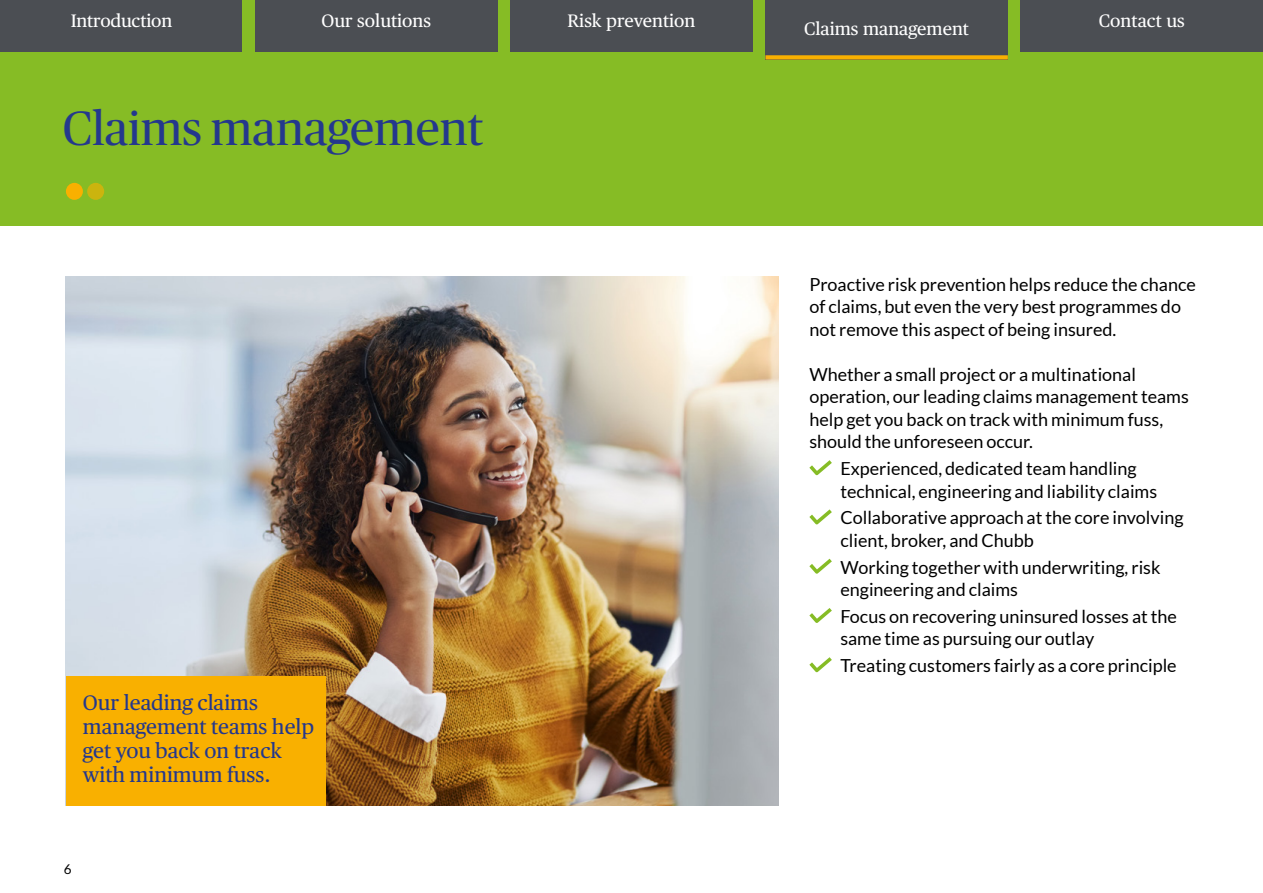
<style>
.page{position:relative;width:1263px;height:893px;background:#fff}
.page>*{position:absolute;margin:0;border:0;box-sizing:border-box;transform-origin:0 0}
.t1{font:48px "Chubb Publico";color:#24388d}
.t2{font:21px/24px "Chubb Publico Text";color:#24388d}
.t3{font:18px/22.5px "Lato";color:#000}
.t4{font:18px "Chubb Publico Text";color:#fff}
.t5{font:13.5px "Lato";color:#000}
</style>
<div class="page">
<div style="left:0;top:0;width:1263px;height:225px;background:#86bc25"></div>
<div style="left:66px;top:183px;width:17px;height:17px;background:#f9b000;border-radius:50%"></div>
<div style="left:87px;top:183px;width:17px;height:17px;background:#cbb40e;border-radius:50%"></div>
<div style="left:1px;top:0;width:241px;height:51px;background:#4b4e53"></div>
<div style="left:255px;top:0;width:242px;height:51px;background:#4b4e53"></div>
<div style="left:510px;top:0;width:243px;height:51px;background:#4b4e53"></div>
<div style="left:1020px;top:0;width:243px;height:51px;background:#4b4e53"></div>
<div style="left:765px;top:0;width:243px;height:60px;background:#4b4e53"></div>
<div style="left:765px;top:55px;width:243px;height:5px;background:#f9b000"></div>
<img style="left:66px;top:277px;width:712px;height:529px">
<div style="left:66px;top:676px;width:259px;height:130px;background:#f9b000"></div>
<svg style="left:809px;top:460px;width:23px;height:15px"></svg>
<svg style="left:809px;top:509px;width:23px;height:15px"></svg>
<svg style="left:809px;top:559px;width:23px;height:15px"></svg>
<svg style="left:809px;top:608px;width:23px;height:15px"></svg>
<svg style="left:809px;top:657px;width:23px;height:15px"></svg>
<p class="t4" style="left:71px;top:7px;width:103px">Introduction</p>
<p class="t4" style="left:322px;top:7px;width:111px">Our solutions</p>
<p class="t4" style="left:568px;top:7px;width:129px">Risk prevention</p>
<p class="t4" style="left:1099px;top:7px;width:88px">Contact us</p>
<p class="t4" style="left:804px;top:15px;width:166px">Claims management</p>
<p class="t1" style="left:63px;top:94px;width:422px">Claims management</p>
<p class="t2" style="left:83px;top:689px;width:233px">Our leading claims management teams help get you back on track with minimum fuss.</p>
<p class="t5" style="left:64px;top:862px;width:9px">6</p>
<p class="t3" style="left:809px;top:273px;width:388px">Proactive risk prevention helps reduce the chance of claims, but even the very best programmes do not remove this aspect of being insured.</p>
<p class="t3" style="left:809px;top:363px;width:381px">Whether a small project or a multinational operation, our leading claims management teams help get you back on track with minimum fuss, should the unforeseen occur.</p>
<p class="t3" style="left:840px;top:457px;width:298px">Experienced, dedicated team handling</p>
<p class="t3" style="left:840px;top:478px;width:345px;line-height:26.7px">technical, engineering and liability claims<br>Collaborative approach at the core involving</p>
<p class="t3" style="left:840px;top:529px;width:195px">client, broker, and Chubb</p>
<p class="t3" style="left:840px;top:556px;width:322px">Working together with underwriting, risk</p>
<p class="t3" style="left:840px;top:576px;width:338px;line-height:26.7px">engineering and claims<br>Focus on recovering uninsured losses at the</p>
<p class="t3" style="left:840px;top:627px;width:255px">same time as pursuing our outlay</p>
<p class="t3" style="left:840px;top:654px;width:338px">Treating customers fairly as a core principle</p>
</div>
